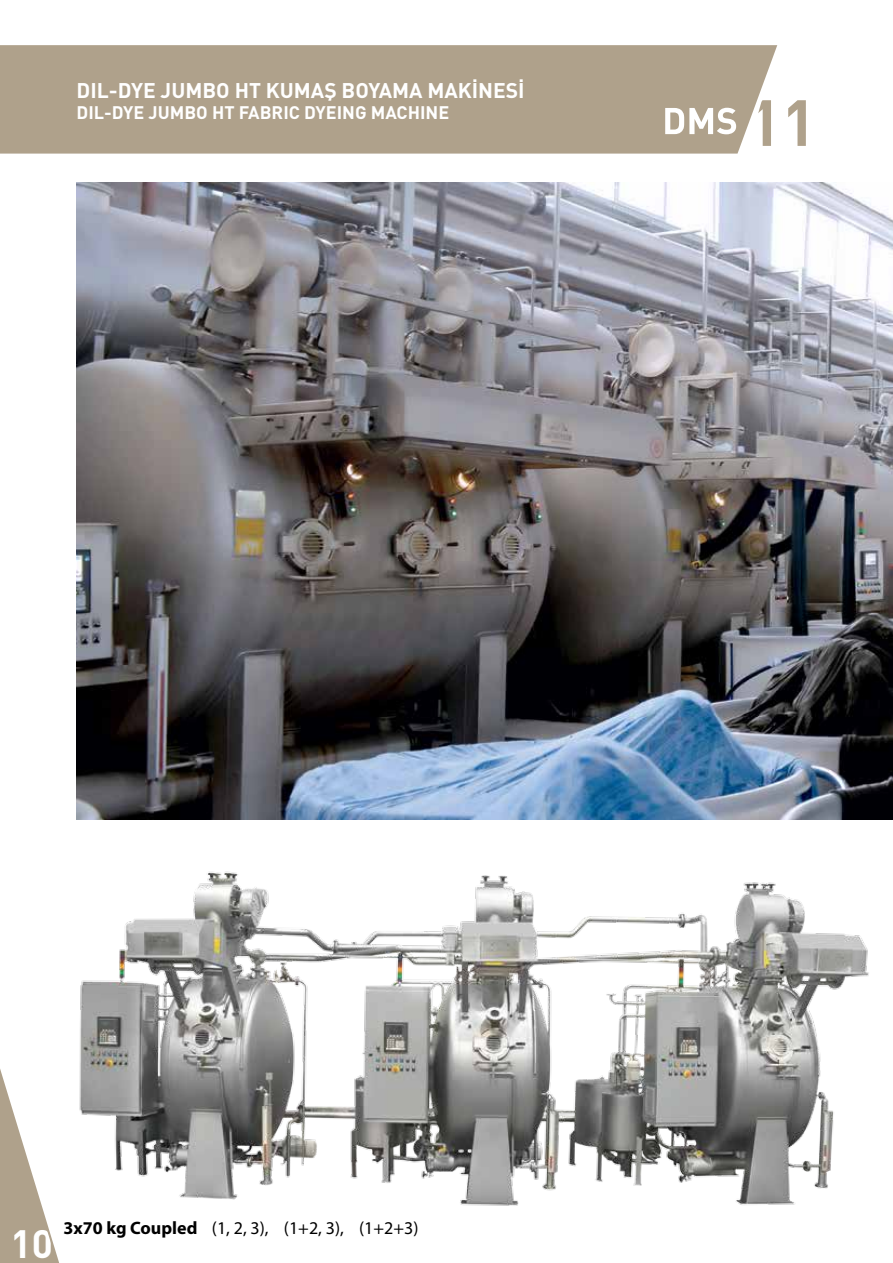
<style>
.page{position:relative;width:893px;height:1263px;background:#fff}
.page>*{position:absolute;margin:0;border:0;box-sizing:border-box;transform-origin:0 0}
.t1{font:64.2px "DINT Bold Tr";color:#afa18b}
.t2{font:39px "DINT Bold Tr";color:#fff}
.t3{font:21px "DINT Bold Tr";color:#fff}
.t4{font:18px "Myriad Pro";color:#000}
.t5{font:18px "DINT Bold Tr";color:#fff}
.s1{font-weight:700}
</style>
<div class="page">
<img style="left:79px;top:871px;width:790px;height:335px">
<div style="left:0;top:45px;width:777px;height:109px;background:#afa18b"></div>
<svg style="left:665px;top:108px;width:71px;height:26px"></svg>
<img style="left:77px;top:183px;width:816px;height:636px">
<svg style="left:0;top:1069px;width:59px;height:194px"></svg>
<p class="t3" style="left:77px;top:77px;width:450px">DIL-DYE JUMBO HT KUMAŞ BOYAMA MAKİNESİ</p>
<p class="t5" style="left:77px;top:101px;width:374px">DIL-DYE JUMBO HT FABRIC DYEING MACHINE</p>
<h1 class="t1" style="left:747px;top:81px;width:71px">11</h1>
<h2 class="t2" style="left:11px;top:1219px;width:44px">10</h2>
<p class="t4" style="left:64px;top:1217px;width:356px"><span class="s1">3x70 kg Coupled</span> (1, 2, 3), (1+2, 3), (1+2+3)</p>
</div>
